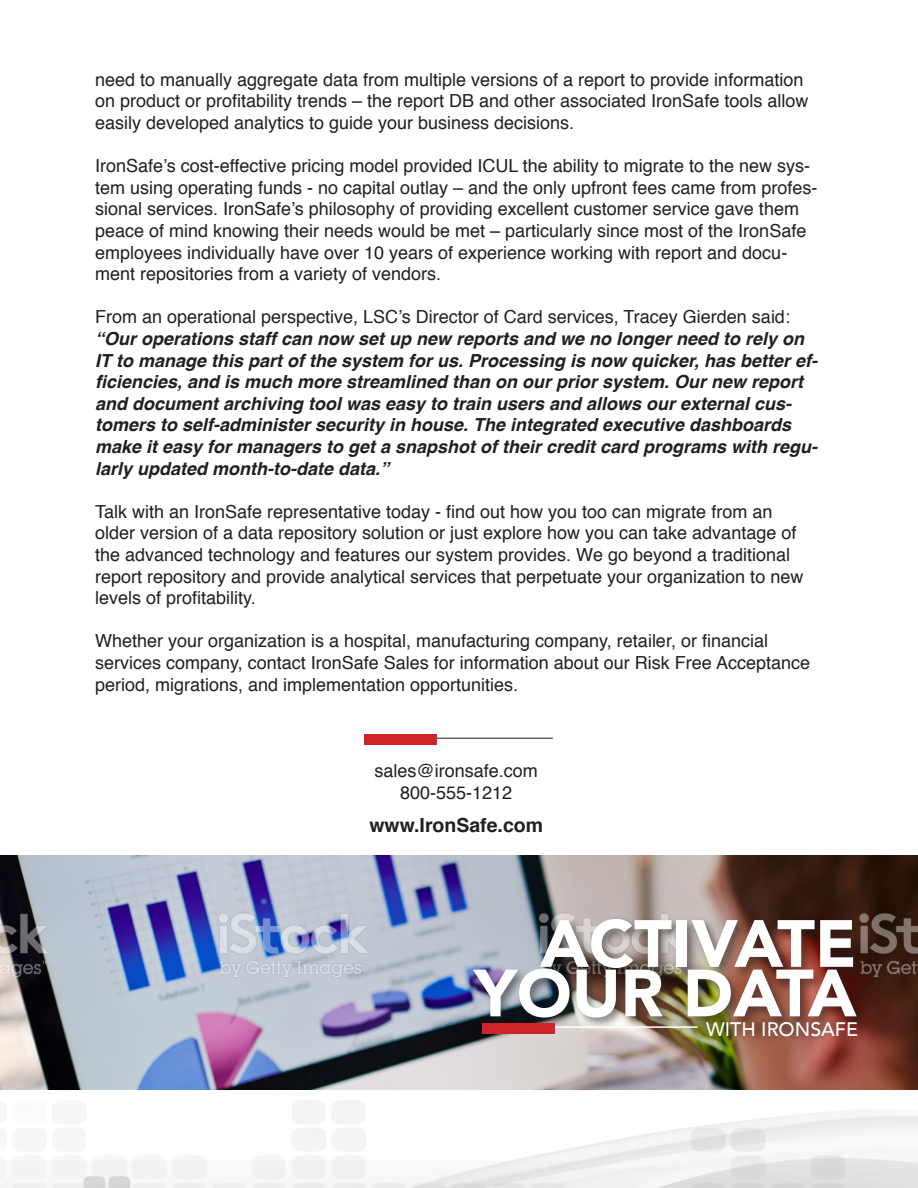
<style>
.page{position:relative;width:918px;height:1188px;background:#fff}
.page>*{position:absolute;margin:0;border:0;box-sizing:border-box;transform-origin:0 0}
.t1{font:900 66px "Avenir";color:#fff}
.t2{font:700 19.5px "Helvetica";color:#231f20}
.t3{font:500 19.5px "Avenir";color:#fff}
.t4{font:18px/21.6px "Helvetica";color:#231f20}
.t5{font:italic 700 18px/21.6px "Helvetica";color:#231f20}
.s1{font-weight:400;font-style:normal}
</style>
<div class="page">
<img style="left:0;top:855px;width:918px;height:333px">
<div style="left:471px;top:915px;width:398px;height:115px;background:#231f20;opacity:.55"></div>
<div style="left:685px;top:1014px;width:166px;height:30px;background:#231f20;opacity:.75"></div>
<hr style="left:483px;top:1026px;width:215px;height:2px;background:#fff">
<div style="left:482px;top:1023px;width:73px;height:10px;background:#d1232a"></div>
<hr style="left:365px;top:738px;width:188px;height:1px;background:#656666">
<div style="left:364px;top:734px;width:73px;height:11px;background:#d1232a"></div>
<p class="t4" style="left:95px;top:69px;width:715px">need to manually aggregate data from multiple versions of a report to provide information on product or profitability trends – the report DB and other associated IronSafe tools allow easily developed analytics to guide your business decisions.</p>
<p class="t4" style="left:95px;top:156px;width:724px">IronSafe’s cost-effective pricing model provided ICUL the ability to migrate to the new sys&shy;tem using operating funds - no capital outlay – and the only upfront fees came from profes&shy;sional services. IronSafe’s philosophy of providing excellent customer service gave them peace of mind knowing their needs would be met – particularly since most of the IronSafe employees individually have over 10 years of experience working with report and docu&shy;ment repositories from a variety of vendors.</p>
<p class="t5" style="left:95px;top:306px;width:724px"><span class="s1">From an operational perspective, LSC’s Director of Card services, Tracey Gierden said: </span>“Our operations staff can now set up new reports and we no longer need to rely on IT to manage this part of the system for us. Processing is now quicker, has better ef&shy;ficiencies, and is much more streamlined than on our prior system. Our new report and document archiving tool was easy to train users and allows our external cus&shy;tomers to self-administer security in house. The integrated executive dashboards make it easy for managers to get a snapshot of their credit card programs with regu&shy;larly updated month-to-date data.”</p>
<p class="t4" style="left:95px;top:501px;width:710px">Talk with an IronSafe representative today - find out how you too can migrate from an older version of a data repository solution or just explore how you can take advantage of the advanced technology and features our system provides. We go beyond a traditional report repository and provide analytical services that perpetuate your organization to new levels of profitability.</p>
<p class="t4" style="left:95px;top:631px;width:717px">Whether your organization is a hospital, manufacturing company, retailer, or financial services company, contact IronSafe Sales for information about our Risk Free Acceptance period, migrations, and implementation opportunities.</p>
<p class="t4" style="left:375px;top:760px;width:165px">sales@ironsafe.com</p>
<p class="t4" style="left:400px;top:782px;width:114px">800-555-1212</p>
<p class="t2" style="left:369px;top:809px;width:175px">www.IronSafe.com</p>
<p class="t1" style="left:540px;top:887px;width:318px">ACTIVATE</p>
<p class="t1" style="left:474px;top:937px;width:384px">YOUR DATA</p>
<p class="t3" style="left:706px;top:1012px;width:154px">WITH IRONSAFE</p>
</div>
